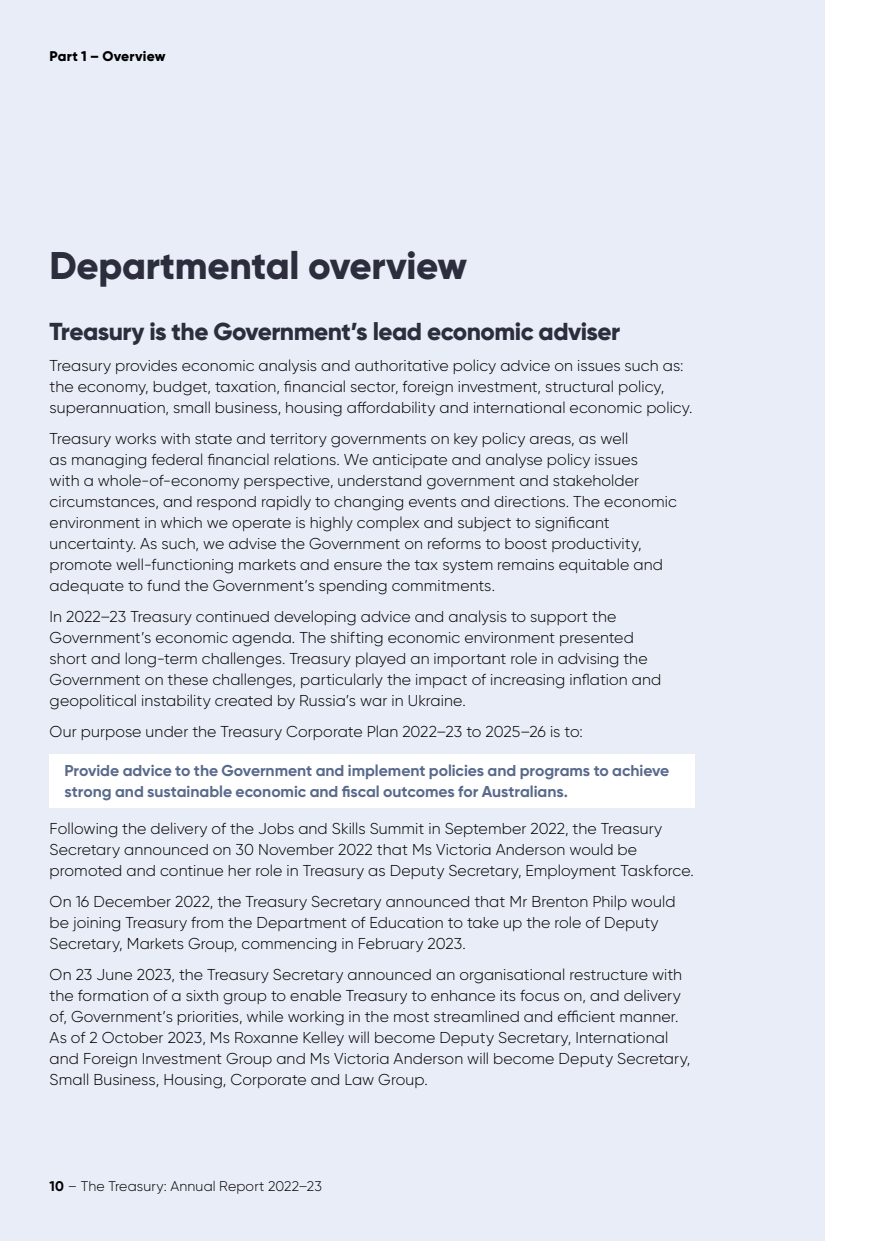
<style>
.page{position:relative;width:874px;height:1241px;background:#fff}
.page>*{position:absolute;margin:0;border:0;box-sizing:border-box;transform-origin:0 0}
.AR_Heading_1{font:800 38.5px "Gilroy";letter-spacing:-.01em;color:#2c2e3e}
.AR_Heading_2{font:800 24.5px "Gilroy";letter-spacing:-.025em;color:#2c2e3e}
.AR_Body_Text{font:300 15.75px/21px "Gilroy";letter-spacing:.005em;color:#000}
.t1{font:700 15.75px/21px "Gilroy";letter-spacing:-.005em;color:#596a8c}
.t2{font:300 14px "Gilroy";letter-spacing:.01em;color:#000}
.t3{font:800 14px "Gilroy";letter-spacing:.015em;color:#000}
.s1{font-weight:700}
</style>
<div class="page">
<div style="left:0;top:0;width:823px;height:1240px;background:#e9edf7"></div>
<div style="left:50px;top:753px;width:644px;height:54px;background:#fff"></div>
<p class="t3" style="left:50px;top:47px;width:117px">Part 1 – Overview</p>
<h1 class="AR_Heading_1" style="left:50px;top:241px;width:418px">Departmental overview</h1>
<h2 class="AR_Heading_2" style="left:50px;top:316px;width:571px">Treasury is the Government’s lead economic adviser</h2>
<p class="AR_Body_Text" style="left:50px;top:355px;width:644px">Treasury provides economic analysis and authoritative policy advice on issues such as: the economy, budget, taxation, financial sector, foreign investment, structural policy, superannuation, small business, housing affordability and international economic policy.</p>
<p class="AR_Body_Text" style="left:50px;top:427px;width:628px">Treasury works with state and territory governments on key policy areas, as well<br>as managing federal financial relations. We anticipate and analyse policy issues<br>with a whole-of-economy perspective, understand government and stakeholder circumstances, and respond rapidly to changing events and directions. The economic environment in which we operate is highly complex and subject to significant uncertainty. As such, we advise the Government on reforms to boost productivity, promote well-functioning markets and ensure the tax system remains equitable and adequate to fund the Government’s spending commitments.</p>
<p class="AR_Body_Text" style="left:50px;top:605px;width:613px">In 2022–23 Treasury continued developing advice and analysis to support the Government’s economic agenda. The shifting economic environment presented short and long-term challenges. Treasury played an important role in advising the Government on these challenges, particularly the impact of increasing inflation and geopolitical instability created by Russia’s war in Ukraine.</p>
<p class="AR_Body_Text" style="left:50px;top:720px;width:534px">Our purpose under the Treasury Corporate Plan 2022–23 to 2025–26 is to:</p>
<p class="t1" style="left:64px;top:760px;width:606px">Provide advice to the Government and implement policies and programs to achieve strong and sustainable economic and fiscal outcomes for Australians .</p>
<p class="AR_Body_Text" style="left:50px;top:817px;width:645px">Following the delivery of the Jobs and Skills Summit in September 2022, the Treasury<br>Secretary announced on 30 November 2022 that Ms Victoria Anderson would be promoted and continue her role in Treasury as Deputy Secretary, Employment Taskforce.</p>
<p class="AR_Body_Text" style="left:50px;top:890px;width:627px">On 16 December 2022, the Treasury Secretary announced that Mr Brenton Philp would be joining Treasury from the Department of Education to take up the role of Deputy<br>Secretary, Markets Group, commencing in February 2023.</p>
<p class="AR_Body_Text" style="left:50px;top:963px;width:642px">On 23 June 2023, the Treasury Secretary announced an organisational restructure with the formation of a sixth group to enable Treasury to enhance its focus on, and delivery of, Government’s priorities, while working in the most streamlined and efficient manner.<br>As of 2 October 2023, Ms Roxanne Kelley will become Deputy Secretary, International and Foreign Investment Group and Ms Victoria Anderson will become Deputy Secretary, Small Business, Housing, Corporate and Law Group.</p>
<p class="t2" style="left:50px;top:1177px;width:273px"><span class="s1">10</span> – The Treasury: Annual Report 2022–23</p>
</div>
